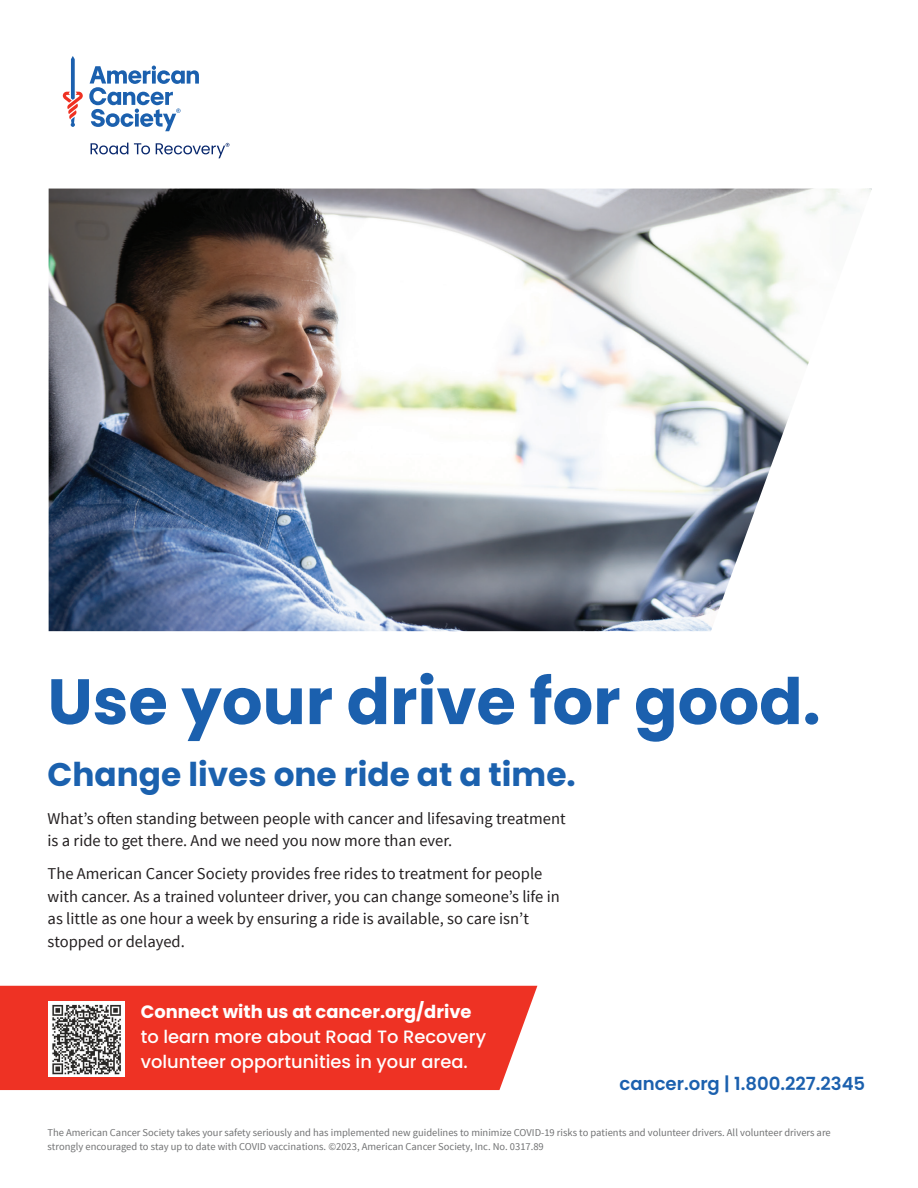
<style>
.page{position:relative;width:918px;height:1188px;background:#fff}
.page>*{position:absolute;margin:0;border:0;box-sizing:border-box;transform-origin:0 0}
.t1{font:700 64.05px "Poppins";color:#1b60ae}
.t2{font:700 32.85px "Poppins";color:#1b61ae}
.t3{font:600 18.15px "Poppins";color:#1b60ae}
.t4{font:500 17.85px/24.8px "Poppins";color:#fff}
.t5{font:700 17.85px "Poppins";color:#fff}
.t6{font:16.5px/22.5px "Source Sans Pro";color:#231f20}
.t7{font:10.5px/13.6px "Source Sans Pro";color:#717273}
</style>
<div class="page">
<img style="left:49px;top:189px;width:823px;height:442px">
<svg style="left:63px;top:56px;width:20px;height:71px"></svg>
<svg style="left:89px;top:66px;width:110px;height:65px"></svg>
<svg style="left:91px;top:143px;width:37px;height:11px"></svg>
<svg style="left:134px;top:143px;width:16px;height:11px"></svg>
<svg style="left:156px;top:143px;width:73px;height:15px"></svg>
<div style="left:0;top:986px;width:537px;height:104px;background:#ee3224"></div>
<img style="left:49px;top:1001px;width:76px;height:76px">
<h1 class="t1" style="left:48px;top:665px;width:775px">Use your drive for good.</h1>
<h2 class="t2" style="left:48px;top:756px;width:530px">Change lives one ride at a time.</h2>
<p class="t6" style="left:48px;top:807px;width:520px">What’s often standing between people with cancer and lifesaving treatment is a ride to get there. And we need you now more than ever.</p>
<p class="t6" style="left:48px;top:863px;width:514px">The American Cancer Society provides free rides to treatment for people with cancer. As a trained volunteer driver, you can change someone’s life in as little as one hour a week by ensuring a ride is available, so care isn’t stopped or delayed.</p>
<p class="t5" style="left:141px;top:1002px;width:332px">Connect with us at cancer.org/drive</p>
<p class="t4" style="left:141px;top:1024px;width:347px">to learn more about Road To Recovery volunteer opportunities in your area.</p>
<p class="t3" style="left:620px;top:1073px;width:247px">cancer.org | 1.800.227.2345</p>
<p class="t7" style="left:48px;top:1126px;width:785px">The American Cancer Society takes your safety seriously and has implemented new guidelines to minimize COVID-19 risks to patients and volunteer drivers. All volunteer drivers are strongly encouraged to stay up to date with COVID vaccinations. ©2023, American Cancer Society, Inc. No. 0317.89</p>
</div>
